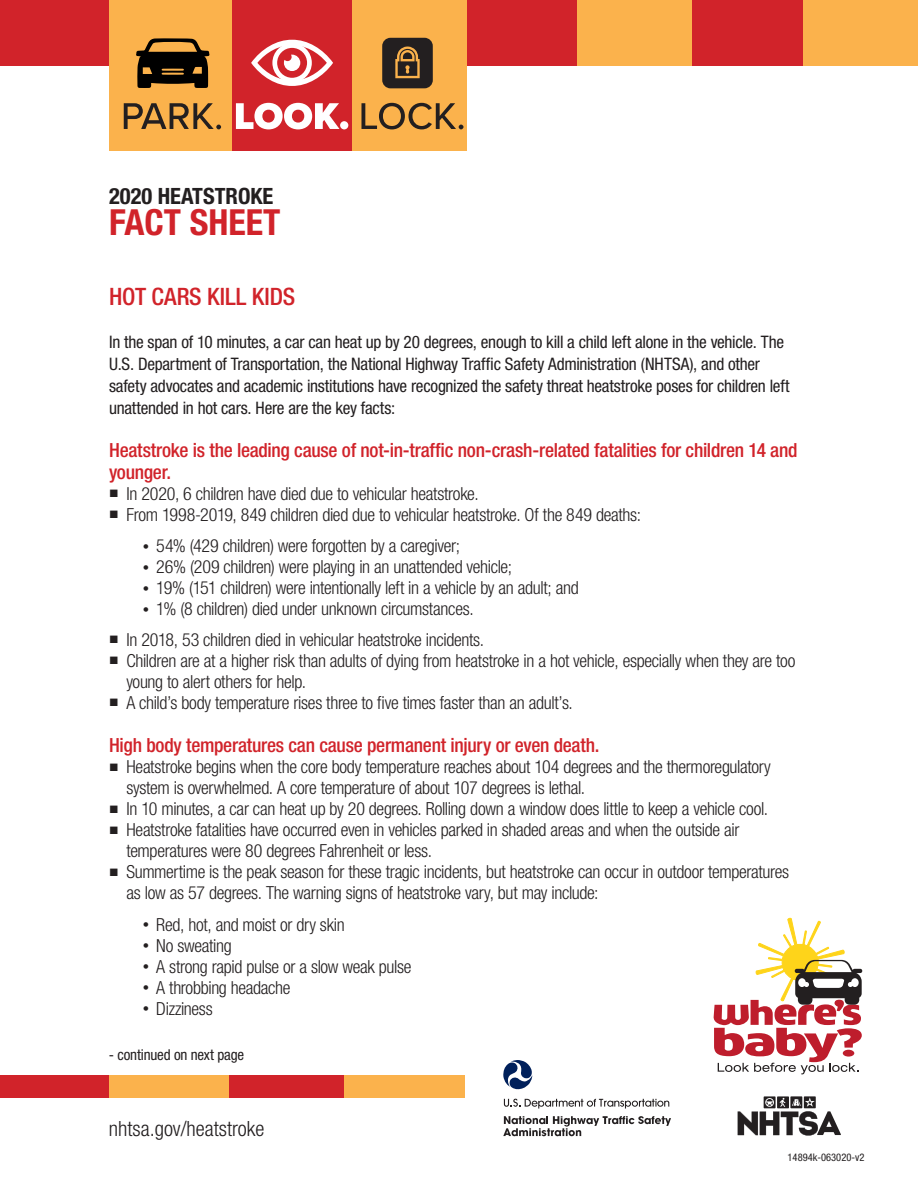
<style>
.page{position:relative;width:918px;height:1188px;background:#fff}
.page>*{position:absolute;margin:0;border:0;box-sizing:border-box;transform-origin:0 0}
.t1{font:700 condensed 36px "Helvetica Neue LT Std";color:#d1232a}
.t2{font:500 condensed 24px "Helvetica Neue LT Std";color:#d1232a}
.t3{font:700 condensed 22.5px "Helvetica Neue LT Std";color:#231f20}
.t4{font:300 condensed 21px "Helvetica Neue LT Std";color:#231f20}
.t5{font:500 condensed 19.5px/21.8px "Helvetica Neue LT Std";letter-spacing:-.015em;color:#d1232a}
.t6{font:300 condensed 18px/21px "Helvetica Neue LT Std";letter-spacing:-.02em;color:#231f20}
.body{font:condensed 17.25px/21.8px "Helvetica Neue LT Std";letter-spacing:-.015em;color:#231f20}
.body-2{font:condensed 15px "Helvetica Neue LT Std";letter-spacing:-.01em;color:#231f20}
.t7{font:condensed 10.5px "Helvetica Neue LT Std";color:#231f20}
.s1{font-size:12.75px}
</style>
<div class="page">
<svg style="left:714px;top:918px;width:148px;height:156px"></svg>
<svg style="left:738px;top:1096px;width:103px;height:40px"></svg>
<div style="left:467px;top:0;width:110px;height:65px;background:#d1232a"></div>
<div style="left:577px;top:0;width:115px;height:65px;background:#fbb24c"></div>
<div style="left:692px;top:0;width:111px;height:65px;background:#d1232a"></div>
<div style="left:803px;top:0;width:115px;height:65px;background:#fbb24c"></div>
<div style="left:0;top:0;width:109px;height:65px;background:#d1232a"></div>
<div style="left:0;top:1075px;width:109px;height:23px;background:#d1232a"></div>
<div style="left:109px;top:1075px;width:120px;height:23px;background:#fbb24c"></div>
<div style="left:229px;top:1075px;width:116px;height:23px;background:#d1232a"></div>
<div style="left:345px;top:1075px;width:120px;height:23px;background:#fbb24c"></div>
<div style="left:232px;top:0;width:120px;height:151px;background:#d1232a"></div>
<div style="left:109px;top:0;width:123px;height:151px;background:#fbb24c"></div>
<div style="left:352px;top:0;width:115px;height:151px;background:#fbb24c"></div>
<svg style="left:251px;top:40px;width:82px;height:46px"></svg>
<svg style="left:136px;top:38px;width:74px;height:50px"></svg>
<svg style="left:382px;top:38px;width:51px;height:50px;background:#453626"></svg>
<svg style="left:361px;top:103px;width:102px;height:26px"></svg>
<svg style="left:236px;top:103px;width:112px;height:26px"></svg>
<svg style="left:124px;top:103px;width:97px;height:26px"></svg>
<svg style="left:503px;top:1060px;width:30px;height:30px"></svg>
<svg style="left:504px;top:1099px;width:165px;height:10px"></svg>
<svg style="left:503px;top:1116px;width:168px;height:20px"></svg>
<h1 class="t3" style="left:109px;top:182px;width:166px">2020 HEATSTROKE</h1>
<h1 class="t1" style="left:109px;top:200px;width:173px">FACT SHEET</h1>
<p class="t2" style="left:109px;top:282px;width:188px">HOT CARS KILL KIDS</p>
<p class="body" style="left:109px;top:331px;width:682px">In the span of 10 minutes, a car can heat up by 20 degrees, enough to kill a child left alone in the vehicle. The U.S. Department of Transportation, the National Highway Traffic Safety Administration (NHTSA), and other safety advocates and academic institutions have recognized the safety threat heatstroke poses for children left unattended in hot cars. Here are the key facts:</p>
<p class="t5" style="left:109px;top:439px;width:690px">Heatstroke is the leading cause of not-in-traffic non-crash-related fatalities for children 14 and younger.</p>
<p class="t6" style="left:109px;top:483px;width:371px">■ In 2020, 6 children have died due to vehicular heatstroke.</p>
<p class="t6" style="left:109px;top:504px;width:533px">■ From 1998-2019, 849 children died due to vehicular heatstroke. Of the 849 deaths:</p>
<p class="t6" style="left:143px;top:535px;width:319px"><span class="s1">•</span> 54% (429 children) were forgotten by a caregiver;</p>
<p class="t6" style="left:143px;top:556px;width:371px"><span class="s1">•</span> 26% (209 children) were playing in an unattended vehicle;</p>
<p class="t6" style="left:143px;top:577px;width:437px"><span class="s1">•</span> 19% (151 children) were intentionally left in a vehicle by an adult; and</p>
<p class="t6" style="left:143px;top:598px;width:332px"><span class="s1">•</span> 1% (8 children) died under unknown circumstances.</p>
<p class="t6" style="left:109px;top:629px;width:377px">■ In 2018, 53 children died in vehicular heatstroke incidents.</p>
<p class="t6" style="left:126px;top:650px;width:671px;text-indent:-17px">■ Children are at a higher risk than adults of dying from heatstroke in a hot vehicle, especially when they are too young to alert others for help.</p>
<p class="t6" style="left:109px;top:692px;width:465px">■ A child’s body temperature rises three to five times faster than an adult’s.</p>
<p class="t5" style="left:109px;top:734px;width:492px">High body temperatures can cause permanent injury or even death.</p>
<p class="t6" style="left:126px;top:756px;width:646px;text-indent:-17px">■ Heatstroke begins when the core body temperature reaches about 104 degrees and the thermoregulatory system is overwhelmed. A core temperature of about 107 degrees is lethal.</p>
<p class="t6" style="left:109px;top:798px;width:661px">■ In 10 minutes, a car can heat up by 20 degrees. Rolling down a window does little to keep a vehicle cool.</p>
<p class="t6" style="left:126px;top:819px;width:615px;text-indent:-17px">■ Heatstroke fatalities have occurred even in vehicles parked in shaded areas and when the outside air temperatures were 80 degrees Fahrenheit or less.</p>
<p class="t6" style="left:126px;top:861px;width:664px;text-indent:-17px">■ Summertime is the peak season for these tragic incidents, but heatstroke can occur in outdoor temperatures as low as 57 degrees. The warning signs of heatstroke vary, but may include:</p>
<p class="t6" style="left:143px;top:914px;width:203px"><span class="s1">•</span> Red, hot, and moist or dry skin</p>
<p class="t6" style="left:143px;top:935px;width:90px"><span class="s1">•</span> No sweating</p>
<p class="t6" style="left:143px;top:956px;width:270px"><span class="s1">•</span> A strong rapid pulse or a slow weak pulse</p>
<p class="t6" style="left:143px;top:977px;width:149px"><span class="s1">•</span> A throbbing headache</p>
<p class="t6" style="left:143px;top:998px;width:71px"><span class="s1">•</span> Dizziness</p>
<p class="body-2" style="left:109px;top:1046px;width:137px">- continued on next page</p>
<p class="t4" style="left:109px;top:1116px;width:157px">nhtsa.gov/heatstroke</p>
<p class="t7" style="left:788px;top:1151px;width:78px">14894k-063020-v2</p>
</div>
